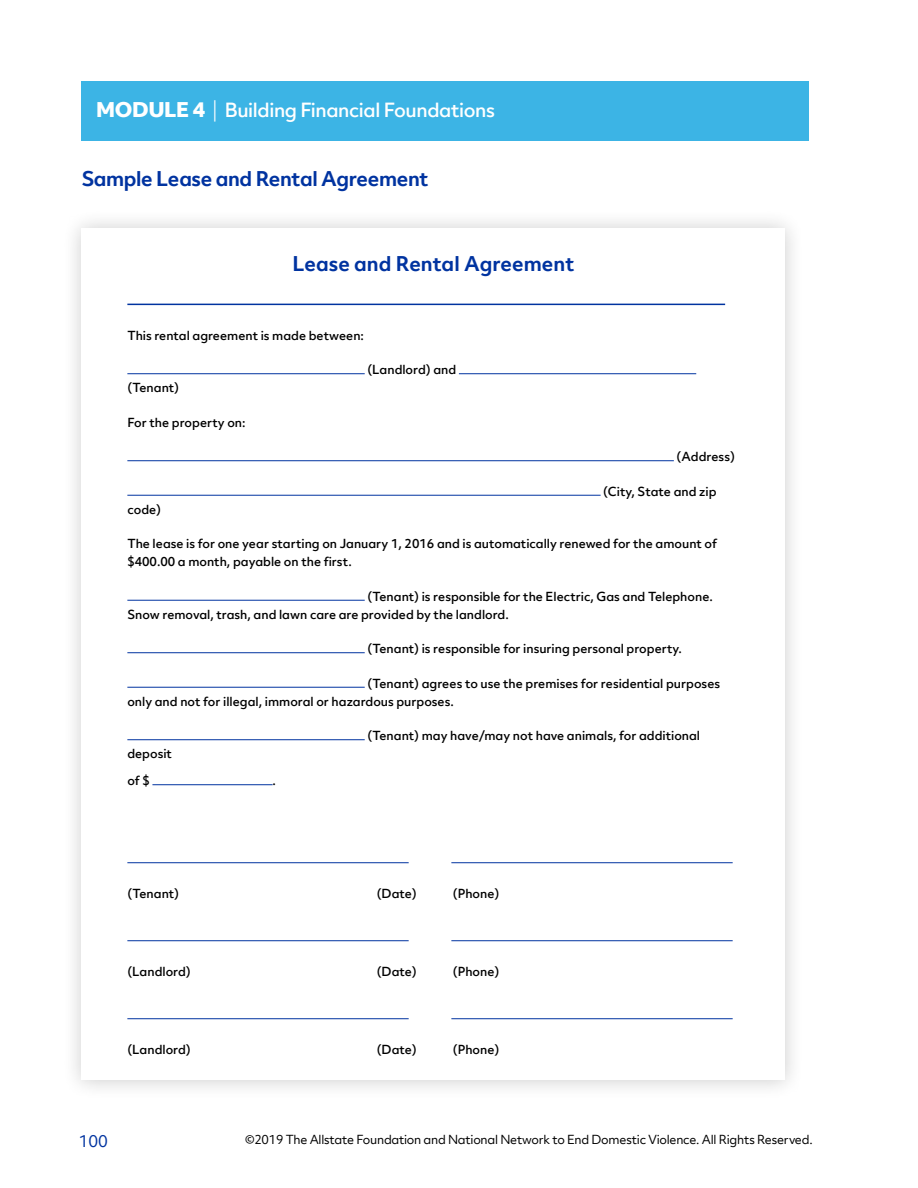
<style>
.page{position:relative;width:918px;height:1188px;background:#fff}
.page>*{position:absolute;margin:0;border:0;box-sizing:border-box;transform-origin:0 0}
.t1{font:700 19.5px "Allstate Objektiv";letter-spacing:-.02em;color:#0033a0}
.t2{font:700 19.5px "Allstate Objektiv";color:#0033a0}
.t3{font:500 18.75px "Allstate Objektiv";letter-spacing:-.02em;color:#fff}
.t4{font:15.75px "Allstate Objektiv";color:#0033a0}
.t5{font:500 12px/18px "Allstate Objektiv";color:#000}
.t6{font:12px "Allstate Objektiv";letter-spacing:-.02em;color:#000}
.s1{font-weight:800;font-size:19.5px}
.s2{font-weight:300;font-size:19.5px}
</style>
<div class="page">
<div style="left:82px;top:81px;width:727px;height:59px;background:#3cb4e5"></div>
<div style="left:62px;top:209px;width:743px;height:891px;background:#000;opacity:.2"></div>
<div style="left:82px;top:228px;width:703px;height:852px;background:#fff"></div>
<hr style="left:127px;top:304px;width:598px;height:1px;background:#0033a0">
<hr style="left:127px;top:373px;width:238px;height:1px;background:#0033a0">
<hr style="left:459px;top:373px;width:237px;height:1px;background:#0033a0">
<hr style="left:127px;top:460px;width:547px;height:1px;background:#0033a0">
<hr style="left:127px;top:495px;width:474px;height:1px;background:#0033a0">
<hr style="left:127px;top:600px;width:238px;height:1px;background:#0033a0">
<hr style="left:127px;top:652px;width:238px;height:1px;background:#0033a0">
<hr style="left:127px;top:687px;width:238px;height:1px;background:#0033a0">
<hr style="left:127px;top:739px;width:238px;height:1px;background:#0033a0">
<hr style="left:152px;top:784px;width:121px;height:1px;background:#0033a0">
<hr style="left:127px;top:862px;width:282px;height:1px;background:#0033a0">
<hr style="left:451px;top:862px;width:282px;height:1px;background:#0033a0">
<hr style="left:127px;top:940px;width:282px;height:1px;background:#0033a0">
<hr style="left:451px;top:940px;width:282px;height:1px;background:#0033a0">
<hr style="left:127px;top:1018px;width:282px;height:1px;background:#0033a0">
<hr style="left:451px;top:1018px;width:282px;height:1px;background:#0033a0">
<h2 class="t3" style="left:96px;top:97px;width:400px"><span class="s1">MODULE 4</span> <span class="s2">|</span> Building Financial Foundations</h2>
<h1 class="t1" style="left:82px;top:165px;width:348px">Sample Lease and Rental Agreement</h1>
<h1 class="t2" style="left:292px;top:249px;width:283px">Lease and Rental Agreement</h1>
<p class="t5" style="left:127px;top:326px;width:238px">This rental agreement is made between:</p>
<p class="t5" style="left:127px;top:378px;width:53px">(Tenant)</p>
<p class="t5" style="left:127px;top:413px;width:120px">For the property on:</p>
<p class="t5" style="left:367px;top:360px;width:90px">(Landlord) and</p>
<p class="t5" style="left:677px;top:447px;width:60px">(Address)</p>
<p class="t5" style="left:603px;top:482px;width:115px">(City, State and zip</p>
<p class="t5" style="left:127px;top:500px;width:35px">code)</p>
<p class="t5" style="left:127px;top:534px;width:591px">The lease is for one year starting on January 1, 2016 and is automatically renewed for the amount of $400.00 a month, payable on the first.</p>
<p class="t5" style="left:127px;top:587px;width:587px;text-indent:240px">(Tenant) is responsible for the Electric, Gas and Telephone.<br>Snow removal, trash, and lawn care are provided by the landlord.</p>
<p class="t5" style="left:367px;top:639px;width:316px">(Tenant) is responsible for insuring personal property.</p>
<p class="t5" style="left:127px;top:674px;width:594px;text-indent:240px">(Tenant) agrees to use the premises for residential purposes only and not for illegal, immoral or hazardous purposes.</p>
<p class="t5" style="left:367px;top:726px;width:334px">(Tenant) may have/may not have animals, for additional</p>
<p class="t5" style="left:127px;top:744px;width:46px">deposit</p>
<p class="t5" style="left:127px;top:771px;width:24px">of $</p>
<p class="t5" style="left:273px;top:771px;width:5px">.</p>
<p class="t5" style="left:127px;top:884px;width:53px">(Tenant)</p>
<p class="t5" style="left:377px;top:884px;width:42px">(Date)</p>
<p class="t5" style="left:453px;top:884px;width:48px">(Phone)</p>
<p class="t5" style="left:127px;top:962px;width:65px">(Landlord)</p>
<p class="t5" style="left:377px;top:962px;width:42px">(Date)</p>
<p class="t5" style="left:453px;top:962px;width:48px">(Phone)</p>
<p class="t5" style="left:127px;top:1040px;width:65px">(Landlord)</p>
<p class="t5" style="left:377px;top:1040px;width:42px">(Date)</p>
<p class="t5" style="left:453px;top:1040px;width:48px">(Phone)</p>
<h3 class="t4" style="left:79px;top:1130px;width:31px">100</h3>
<p class="t6" style="left:245px;top:1131px;width:569px">©2019 The Allstate Foundation and National Network to End Domestic Violence. All Rights Reserved.</p>
</div>
